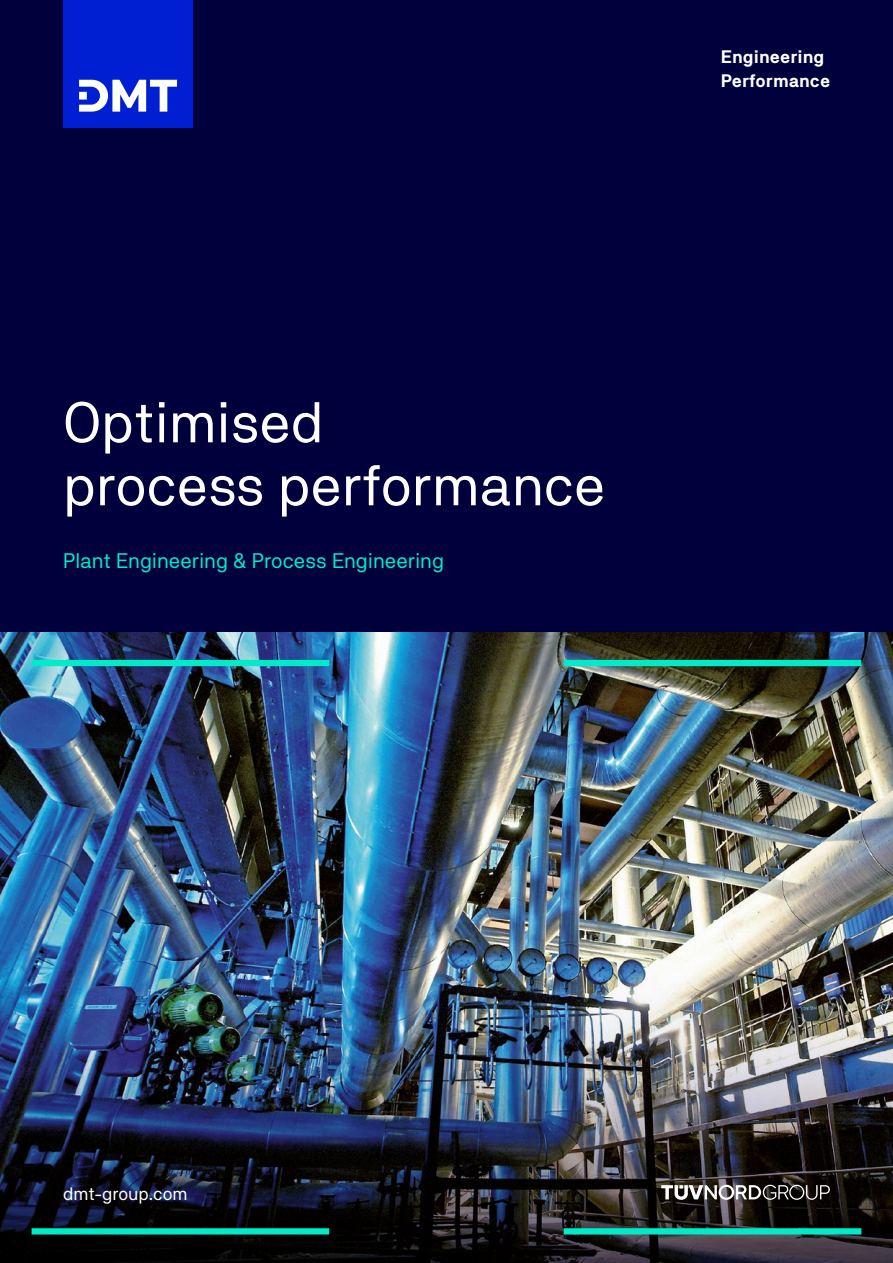
<style>
.page{position:relative;width:893px;height:1263px;background:#fff}
.page>*{position:absolute;margin:0;border:0;box-sizing:border-box;transform-origin:0 0}
.t1{font:57px/63px "TNG Pro";color:#fff}
.t2{font:21px "TNG Pro";letter-spacing:-.005em;color:#00ebc8}
.t3{font:700 18px/24px "TNG Pro";color:#fff}
.t4{font:18px "TNG Pro";color:#fff}
</style>
<div class="page">
<img style="left:0;top:631px;width:893px;height:632px">
<div style="left:0;top:0;width:893px;height:631px;background:#00003c"></div>
<div style="left:32px;top:660px;width:297px;height:6px;background:#00ebc8"></div>
<div style="left:564px;top:660px;width:297px;height:6px;background:#00ebc8"></div>
<svg style="left:661px;top:1185px;width:169px;height:15px"></svg>
<div style="left:564px;top:1228px;width:297px;height:6px;background:#00ebc8"></div>
<div style="left:32px;top:1228px;width:297px;height:6px;background:#00ebc8"></div>
<div style="left:63px;top:0;width:130px;height:128px;background:#001ed2"></div>
<svg style="left:79px;top:80px;width:98px;height:32px"></svg>
<p class="t3" style="left:721px;top:45px;width:111px">Engineering<br>Performance</p>
<h1 class="t1" style="left:63px;top:390px;width:544px">Optimised<br>process performance</h1>
<p class="t2" style="left:63px;top:548px;width:382px">Plant Engineering &amp; Process Engineering</p>
<p class="t4" style="left:63px;top:1182px;width:126px">dmt-group.com</p>
</div>
